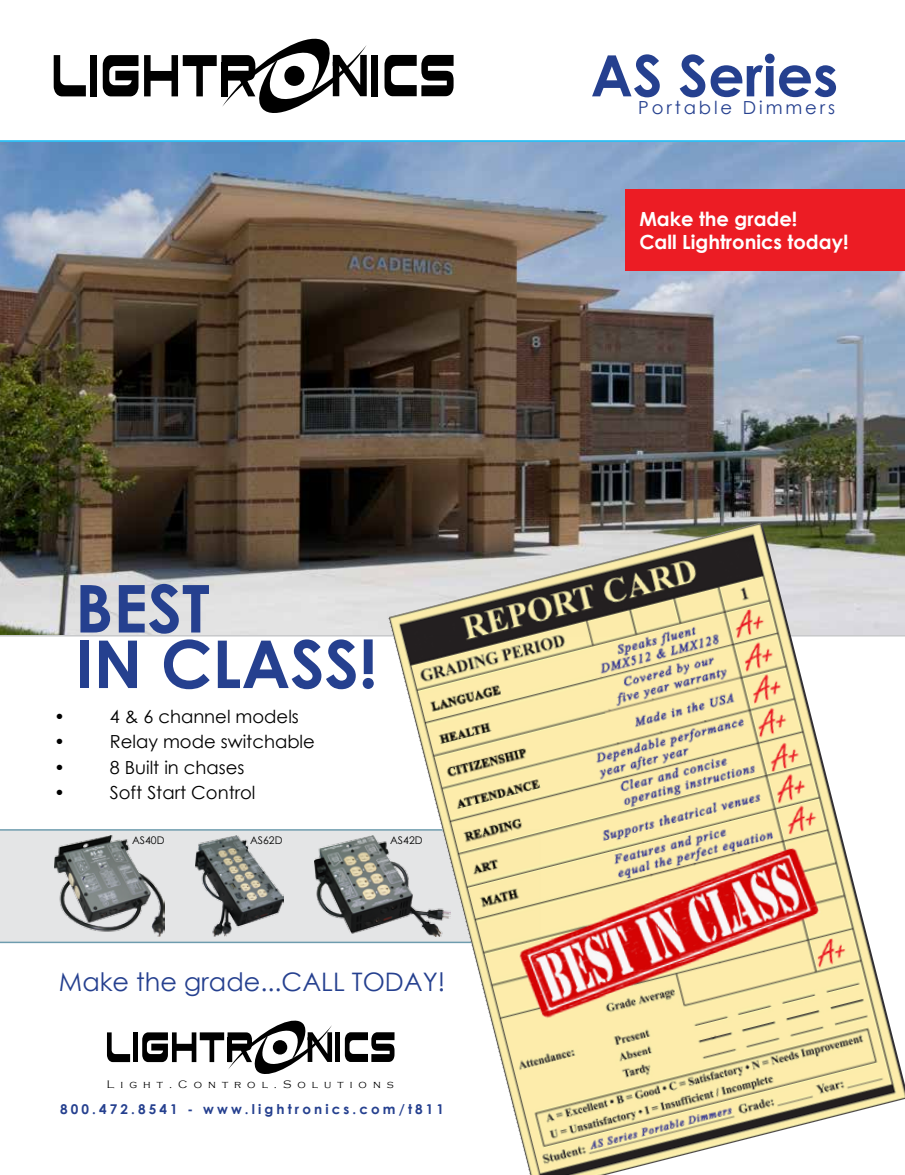
<style>
.page{position:relative;width:905px;height:1175px;background:#fff}
.page>*{position:absolute;margin:0;border:0;box-sizing:border-box;transform-origin:0 0}
.t1{font:700 66px/55.5px "Century Gothic";color:#25408f}
.t2{font:700 57px "Century Gothic";color:#25408f}
.t3{font:25.5px "Century Gothic";color:#25408f}
.t4{font:700 19.5px/23.4px "Century Gothic";color:#fff}
.t5{font:18px "Century Gothic";color:#000}
.t6{font:18px "Century Gothic";letter-spacing:.16em;color:#25408f}
.t7{font:700 13.5px "Century Gothic";letter-spacing:.23em;color:#25408f}
.t8{font:300 11.1px "Copperplate Gothic";letter-spacing:.545em;color:#000}
.t9{font:10.5px "Century Gothic";color:#000}
</style>
<div class="page">
<img style="left:0;top:142px;width:904px;height:493px">
<svg style="left:0;top:54px;width:904px;height:88px"></svg>
<svg style="left:0;top:829px;width:388px;height:114px;background:#dcdfe2"></svg>
<img style="left:54px;top:835px;width:111px;height:101px">
<img style="left:315px;top:835px;width:73px;height:101px">
<img style="left:195px;top:835px;width:88px;height:101px">
<img style="left:388px;top:522px;width:516px;height:652px">
<svg style="left:107px;top:1032px;width:23px;height:30px"></svg>
<div style="left:133px;top:1032px;width:5px;height:30px;background:#000"></div>
<svg style="left:142px;top:1020px;width:190px;height:54px"></svg>
<div style="left:227px;top:1037px;width:5px;height:25px;background:#000"></div>
<div style="left:335px;top:1032px;width:5px;height:30px;background:#000"></div>
<svg style="left:345px;top:1032px;width:49px;height:30px"></svg>
<svg style="left:54px;top:55px;width:32px;height:41px"></svg>
<div style="left:91px;top:55px;width:6px;height:41px;background:#000"></div>
<svg style="left:103px;top:55px;width:35px;height:41px"></svg>
<svg style="left:144px;top:38px;width:223px;height:80px"></svg>
<div style="left:221px;top:62px;width:7px;height:34px;background:#000"></div>
<div style="left:371px;top:55px;width:7px;height:41px;background:#000"></div>
<svg style="left:384px;top:55px;width:69px;height:41px"></svg>
<div style="left:626px;top:190px;width:278px;height:81px;background:#ec1c24"></div>
<h1 class="t1" style="left:75px;top:578px;width:304px">BEST<br>IN CLASS!</h1>
<p class="t5" style="left:54px;top:703px;width:12px">•</p>
<p class="t5" style="left:110px;top:703px;width:190px">4 &amp; 6 channel models</p>
<p class="t5" style="left:54px;top:729px;width:12px">•</p>
<p class="t5" style="left:110px;top:729px;width:206px">Relay mode switchable</p>
<p class="t5" style="left:54px;top:754px;width:12px">•</p>
<p class="t5" style="left:110px;top:754px;width:136px">8 Built in chases</p>
<p class="t5" style="left:54px;top:780px;width:12px">•</p>
<p class="t5" style="left:110px;top:780px;width:147px">Soft Start Control</p>
<p class="t9" style="left:132px;top:833px;width:34px">AS40D</p>
<p class="t9" style="left:250px;top:833px;width:34px">AS62D</p>
<p class="t9" style="left:390px;top:833px;width:34px">AS42D</p>
<h3 class="t3" style="left:59px;top:964px;width:388px">Make the grade...CALL TODAY!</h3>
<p class="t8" style="left:107px;top:1078px;width:288px">Light.Control.Solutions</p>
<p class="t7" style="left:60px;top:1098px;width:385px">800.472.8541 - www.lightronics.com/t811</p>
<h2 class="t2" style="left:590px;top:32px;width:249px">AS Series</h2>
<p class="t6" style="left:638px;top:95px;width:198px">Portable Dimmers</p>
<p class="t4" style="left:639px;top:206px;width:211px">Make the grade!<br>Call Lightronics today!</p>
</div>
